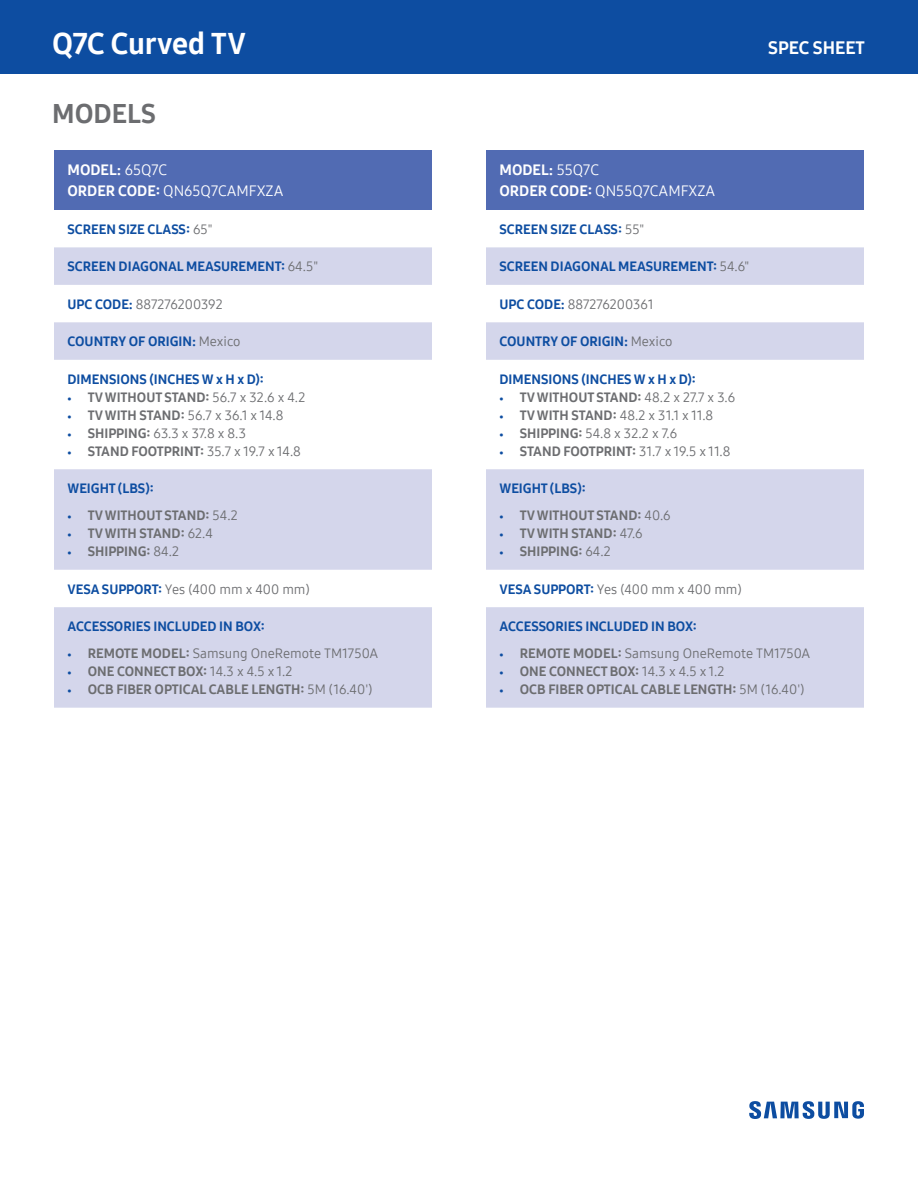
<style>
.page{position:relative;width:918px;height:1188px;background:#fff}
.page>*{position:absolute;margin:0;border:0;box-sizing:border-box;transform-origin:0 0}
.t1{font:30px "Samsung One 800";letter-spacing:-.01em;color:#fff}
.t2{font:27px "Samsung One 800";color:#6c6d70}
.t3{font:18px "Samsung One 800";color:#fff}
.t4{font:15px "Samsung One 400";color:#fff}
.t5{font:15px "Samsung One 800";color:#fff}
.PRODUCT_PAGE_-_Bulle{font:13.5px "Samsung One 800";color:#6c6d70}
.PRODUCT_PAGE_-_Bulle-2{font:13.5px "Samsung One 400";color:#6c6d70}
.t6{font:13.5px "Samsung One 800";color:#0d4da1}
.s1{font-family:"Samsung One 400"}
.s2{font-family:"Samsung One 800"}
.s3{font-family:"Samsung One 400";color:#6c6d70}
.s4{font-family:"Samsung One 800";color:#0d4da1}
.s5{font-family:"Samsung One 400";font-size:9px;color:#0d4da1}
.s6{font-size:9px;color:#0d4da1}
</style>
<div class="page">
<div style="left:0;top:0;width:918px;height:74px;background:#0d4da1"></div>
<svg style="left:749px;top:1101px;width:115px;height:18px"></svg>
<div style="left:54px;top:150px;width:378px;height:60px;background:#516bb3"></div>
<svg style="left:54px;top:247px;width:378px;height:461px;fill:#d4d6eb"></svg>
<div style="left:486px;top:150px;width:378px;height:60px;background:#516bb3"></div>
<svg style="left:486px;top:247px;width:378px;height:461px;fill:#d4d6eb"></svg>
<h1 class="t1" style="left:52px;top:23px;width:195px">Q7C Curved TV</h1>
<h2 class="t2" style="left:52px;top:95px;width:105px">MODELS</h2>
<p class="t5" style="left:68px;top:160px;width:101px">MODEL: <span class="s1">65Q7C</span></p>
<p class="t4" style="left:68px;top:181px;width:217px"><span class="s2">ORDER CODE:</span> QN65Q7CAMFXZA</p>
<p class="t6" style="left:68px;top:220px;width:147px">SCREEN SIZE CLASS: <span class="s3">65"</span></p>
<p class="t6" style="left:68px;top:258px;width:252px">SCREEN DIAGONAL MEASUREMENT: <span class="s3">64.5"</span></p>
<p class="PRODUCT_PAGE_-_Bulle-2" style="left:68px;top:295px;width:157px"><span class="s4">UPC CODE:</span> 887276200392</p>
<p class="t6" style="left:68px;top:333px;width:175px">COUNTRY OF ORIGIN: <span class="s3">Mexico</span></p>
<p class="t6" style="left:68px;top:370px;width:198px">DIMENSIONS (INCHES W x H x D):</p>
<p class="PRODUCT_PAGE_-_Bulle" style="left:68px;top:388px;width:239px"><span class="s5">•</span> TV WITHOUT STAND: <span class="s1">56.7 x 32.6 x 4.2</span></p>
<p class="PRODUCT_PAGE_-_Bulle-2" style="left:68px;top:406px;width:218px"><span class="s6">•</span> <span class="s2">TV WITH STAND:</span> 56.7 x 36.1 x 14.8</p>
<p class="PRODUCT_PAGE_-_Bulle-2" style="left:68px;top:424px;width:180px"><span class="s6">•</span> <span class="s2">SHIPPING:</span> 63.3 x 37.8 x 8.3</p>
<p class="PRODUCT_PAGE_-_Bulle" style="left:68px;top:442px;width:235px"><span class="s5">•</span> STAND FOOTPRINT: <span class="s1">35.7 x 19.7 x 14.8</span></p>
<p class="t6" style="left:68px;top:479px;width:88px">WEIGHT (LBS):</p>
<p class="PRODUCT_PAGE_-_Bulle" style="left:68px;top:506px;width:172px"><span class="s5">•</span> TV WITHOUT STAND: <span class="s1">54.2</span></p>
<p class="PRODUCT_PAGE_-_Bulle" style="left:68px;top:524px;width:147px"><span class="s5">•</span> TV WITH STAND: <span class="s1">62.4</span></p>
<p class="PRODUCT_PAGE_-_Bulle" style="left:68px;top:542px;width:113px"><span class="s5">•</span> SHIPPING: <span class="s1">84.2</span></p>
<p class="PRODUCT_PAGE_-_Bulle-2" style="left:68px;top:580px;width:244px"><span class="s4">VESA SUPPORT:</span> Yes (400 mm x 400 mm)</p>
<p class="t6" style="left:68px;top:617px;width:199px">ACCESSORIES INCLUDED IN BOX:</p>
<p class="PRODUCT_PAGE_-_Bulle-2" style="left:68px;top:644px;width:312px"><span class="s6">•</span> <span class="s2">REMOTE MODEL:</span> Samsung OneRemote TM1750A</p>
<p class="PRODUCT_PAGE_-_Bulle" style="left:68px;top:662px;width:227px"><span class="s5">•</span> ONE CONNECT BOX: <span class="s1">14.3 x 4.5 x 1.2</span></p>
<p class="PRODUCT_PAGE_-_Bulle" style="left:68px;top:680px;width:307px"><span class="s5">•</span> OCB FIBER OPTICAL CABLE LENGTH: <span class="s1">5M (16.40')</span></p>
<h3 class="t3" style="left:768px;top:36px;width:98px">SPEC SHEET</h3>
<p class="t5" style="left:500px;top:160px;width:101px">MODEL: <span class="s1">55Q7C</span></p>
<p class="t4" style="left:500px;top:181px;width:217px"><span class="s2">ORDER CODE:</span> QN55Q7CAMFXZA</p>
<p class="t6" style="left:500px;top:220px;width:146px">SCREEN SIZE CLASS: <span class="s3">55"</span></p>
<p class="t6" style="left:500px;top:258px;width:251px">SCREEN DIAGONAL MEASUREMENT: <span class="s3">54.6"</span></p>
<p class="PRODUCT_PAGE_-_Bulle-2" style="left:500px;top:295px;width:156px"><span class="s4">UPC CODE:</span> 887276200361</p>
<p class="t6" style="left:500px;top:333px;width:175px">COUNTRY OF ORIGIN: <span class="s3">Mexico</span></p>
<p class="t6" style="left:500px;top:370px;width:198px">DIMENSIONS (INCHES W x H x D):</p>
<p class="PRODUCT_PAGE_-_Bulle" style="left:500px;top:388px;width:237px"><span class="s5">•</span> TV WITHOUT STAND: <span class="s1">48.2 x 27.7 x 3.6</span></p>
<p class="PRODUCT_PAGE_-_Bulle-2" style="left:500px;top:406px;width:215px"><span class="s6">•</span> <span class="s2">TV WITH STAND:</span> 48.2 x 31.1 x 11.8</p>
<p class="PRODUCT_PAGE_-_Bulle-2" style="left:500px;top:424px;width:179px"><span class="s6">•</span> <span class="s2">SHIPPING:</span> 54.8 x 32.2 x 7.6</p>
<p class="PRODUCT_PAGE_-_Bulle" style="left:500px;top:442px;width:233px"><span class="s5">•</span> STAND FOOTPRINT: <span class="s1">31.7 x 19.5 x 11.8</span></p>
<p class="t6" style="left:500px;top:479px;width:88px">WEIGHT (LBS):</p>
<p class="PRODUCT_PAGE_-_Bulle" style="left:500px;top:506px;width:173px"><span class="s5">•</span> TV WITHOUT STAND: <span class="s1">40.6</span></p>
<p class="PRODUCT_PAGE_-_Bulle" style="left:500px;top:524px;width:145px"><span class="s5">•</span> TV WITH STAND: <span class="s1">47.6</span></p>
<p class="PRODUCT_PAGE_-_Bulle" style="left:500px;top:542px;width:113px"><span class="s5">•</span> SHIPPING: <span class="s1">64.2</span></p>
<p class="PRODUCT_PAGE_-_Bulle-2" style="left:500px;top:580px;width:244px"><span class="s4">VESA SUPPORT:</span> Yes (400 mm x 400 mm)</p>
<p class="t6" style="left:500px;top:617px;width:199px">ACCESSORIES INCLUDED IN BOX:</p>
<p class="PRODUCT_PAGE_-_Bulle-2" style="left:500px;top:644px;width:312px"><span class="s6">•</span> <span class="s2">REMOTE MODEL:</span> Samsung OneRemote TM1750A</p>
<p class="PRODUCT_PAGE_-_Bulle" style="left:500px;top:662px;width:227px"><span class="s5">•</span> ONE CONNECT BOX: <span class="s1">14.3 x 4.5 x 1.2</span></p>
<p class="PRODUCT_PAGE_-_Bulle" style="left:500px;top:680px;width:307px"><span class="s5">•</span> OCB FIBER OPTICAL CABLE LENGTH: <span class="s1">5M (16.40')</span></p>
</div>
